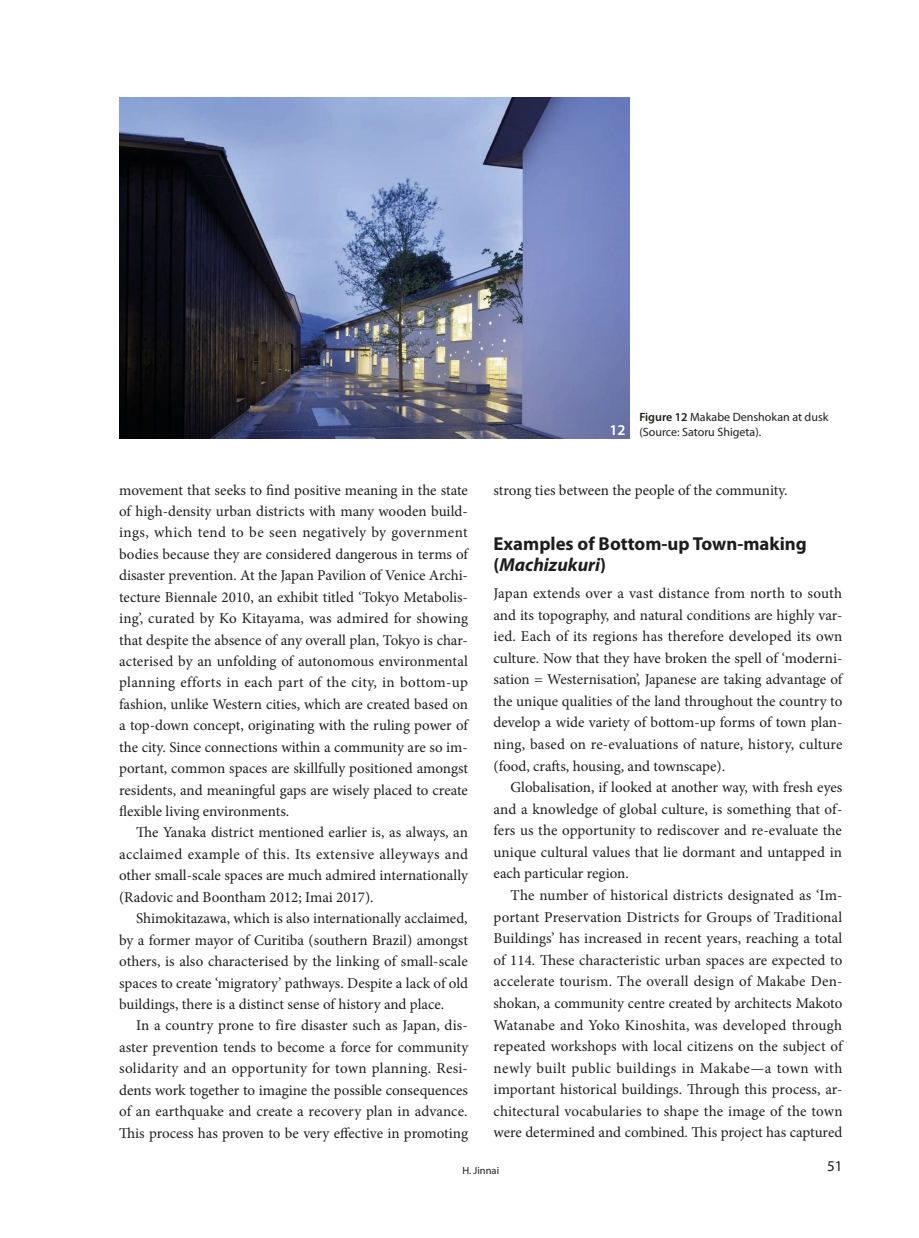
<style>
.page{position:relative;width:919px;height:1238px;background:#fff}
.page>*{position:absolute;margin:0;border:0;box-sizing:border-box;transform-origin:0 0}
.正文小标题无数字{font:700 18.75px/21.6px "Myriad Pro";color:#1d1d1b}
.正文{font:15px/21.5px "Minion Pro";color:#1d1d1b;text-align:justify}
.正文首段{font:15px/21.6px "Minion Pro";color:#1d1d1b;text-align:justify}
.t1{font:15px "Myriad Pro";color:#1d1d1b}
.Abstract{font:600 15px "Myriad Pro";color:#fff}
.图表注{font:12px/15px "Myriad Pro";color:#1d1d1b}
.t2{font:10.5px "Myriad Pro";color:#1d1d1b}
.s1{font-weight:600}
.s2{font-style:italic}
</style>
<div class="page">
<img style="left:119px;top:98px;width:510px;height:340px">
<p class="正文" style="left:119px;top:479px;width:350px">movement that seeks to find positive meaning in the state of high-density urban districts with many wooden build&shy;ings, which tend to be seen negatively by government bodies because they are considered dangerous in terms of disaster prevention. At the Japan Pavilion of Venice Archi&shy;tecture Biennale 2010, an exhibit titled ‘Tokyo Metabolis&shy;ing’, curated by Ko Kitayama, was admired for showing that despite the absence of any overall plan, Tokyo is char&shy;acterised by an unfolding of autonomous environmental planning efforts in each part of the city, in bottom-up fashion, unlike Western cities, which are created based on a top-down concept, originating with the ruling power of the city. Since connections within a community are so im&shy;portant, common spaces are skillfully positioned amongst residents, and meaningful gaps are wisely placed to create flexible living environments.</p>
<p class="正文" style="left:119px;top:822px;width:350px;text-indent:17px">The Yanaka district mentioned earlier is, as always, an acclaimed example of this. Its extensive alleyways and other small-scale spaces are much admired internationally (Radovic and Boontham 2012; Imai 2017).</p>
<p class="正文" style="left:119px;top:907px;width:350px;text-indent:17px">Shimokitazawa, which is also internationally acclaimed, by a former mayor of Curitiba (southern Brazil) amongst others, is also characterised by the linking of small-scale spaces to create ‘migratory’ pathways. Despite a lack of old buildings, there is a distinct sense of history and place.</p>
<p class="正文" style="left:119px;top:1014px;width:350px;text-indent:17px">In a country prone to fire disaster such as Japan, dis&shy;aster prevention tends to become a force for community solidarity and an opportunity for town planning. Resi&shy;dents work together to imagine the possible consequences of an earthquake and create a recovery plan in advance.<br>This process has proven to be very effective in promoting</p>
<p class="Abstract" style="left:609px;top:420px;width:18px">12</p>
<p class="图表注" style="left:639px;top:409px;width:190px"><span class="s1">Figure 12</span> Makabe Denshokan at dusk (Source: Satoru Shigeta).</p>
<p class="正文" style="left:493px;top:479px;width:296px">strong ties between the people of the community.</p>
<p class="正文小标题无数字" style="left:493px;top:532px;width:315px">Examples of Bottom-up Town-making (<span class="s2">Machizukuri</span>)</p>
<p class="正文首段" style="left:493px;top:582px;width:350px">Japan extends over a vast distance from north to south and its topography, and natural conditions are highly var&shy;ied. Each of its regions has therefore developed its own culture. Now that they have broken the spell of ‘moderni&shy;sation = Westernisation’, Japanese are taking advantage of the unique qualities of the land throughout the country to develop a wide variety of bottom-up forms of town plan&shy;ning, based on re-evaluations of nature, history, culture (food, crafts, housing, and townscape).</p>
<p class="正文" style="left:493px;top:776px;width:350px;text-indent:17px">Globalisation, if looked at another way, with fresh eyes and a knowledge of global culture, is something that of&shy;fers us the opportunity to rediscover and re-evaluate the unique cultural values that lie dormant and untapped in each particular region.</p>
<p class="正文" style="left:493px;top:884px;width:350px;text-indent:17px">The number of historical districts designated as ‘Im&shy;portant Preservation Districts for Groups of Traditional Buildings’ has increased in recent years, reaching a total of 114. These characteristic urban spaces are expected to accelerate tourism. The overall design of Makabe Den&shy;shokan, a community centre created by architects Makoto Watanabe and Yoko Kinoshita, was developed through repeated workshops with local citizens on the subject of newly built public buildings in Makabe—a town with important historical buildings. Through this process, ar&shy;chitectural vocabularies to shape the image of the town were determined and combined. This project has captured</p>
<p class="t2" style="left:462px;top:1163px;width:38px">H. Jinnai</p>
<p class="t1" style="left:827px;top:1156px;width:17px">51</p>
</div>
